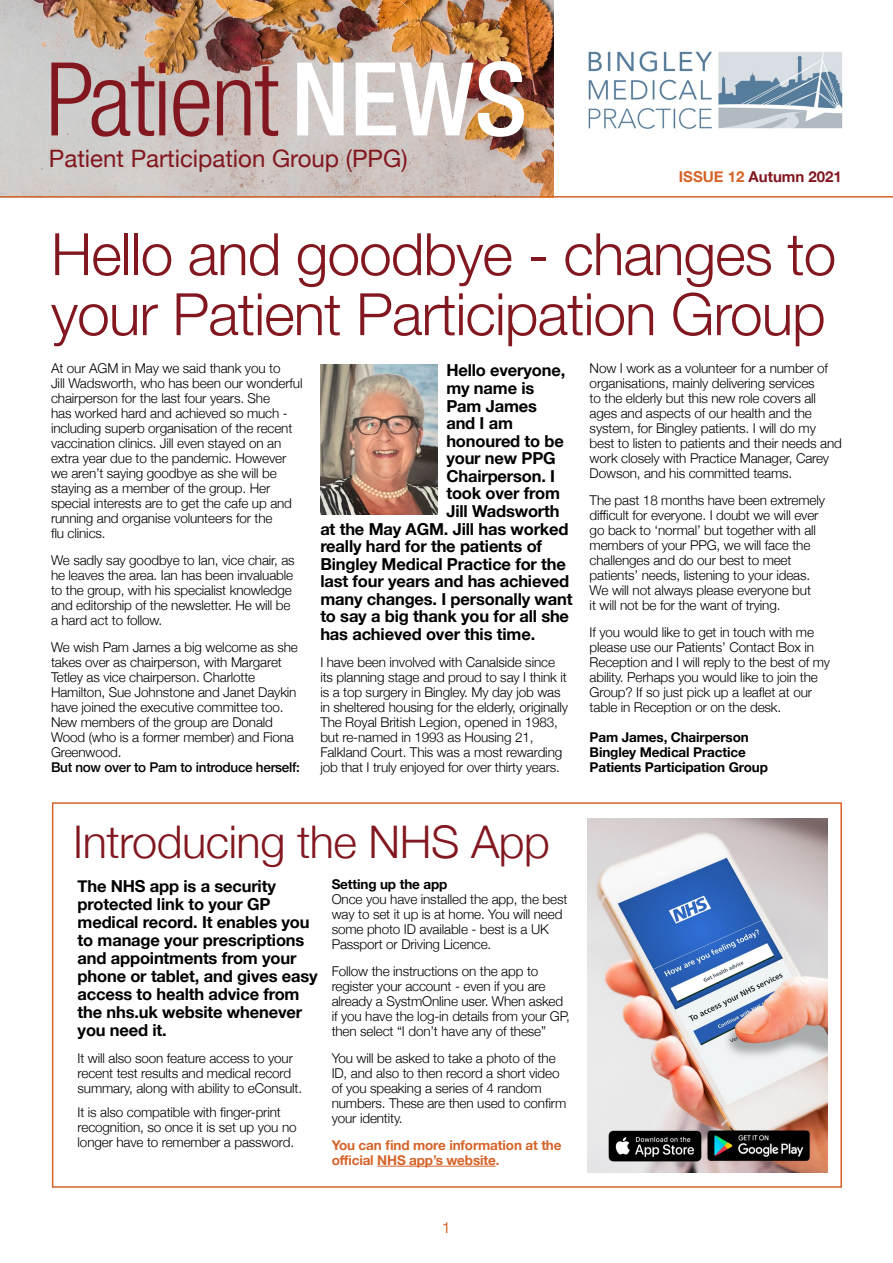
<style>
.page{position:relative;width:893px;height:1263px;background:#fff}
.page>*{position:absolute;margin:0;border:0;box-sizing:border-box;transform-origin:0 0}
.t1{font:300 condensed 102px "Helvetica Neue";letter-spacing:-.02em;color:#82171f}
.t2{font:300 58.5px/60px "Helvetica Neue";letter-spacing:-.015em;color:#82171f}
.t3{font:300 45px "Helvetica Neue";letter-spacing:-.01em;color:#82171f}
.t4{font:24px "Helvetica Neue";color:#82171f}
.t5{font:700 16.5px/18px "Helvetica Neue";letter-spacing:-.01em;color:#000}
.t6{font:700 15px "Helvetica Neue";color:#82171f}
.t7{font:15px "Helvetica Neue";color:#d66328}
.t8{font:300 13.5px/15px "Helvetica Neue";letter-spacing:-.01em;color:#000}
.t9{font:700 13.5px/15px "Helvetica Neue";letter-spacing:-.01em;color:#000}
.t10{font:700 13.5px/15px "Helvetica Neue";letter-spacing:-.01em;color:#d66328}
.t11{font:500 13.5px "Helvetica Neue";letter-spacing:-.02em;color:#000}
.s1{font-weight:500;color:#fff}
.s2{color:#d66328}
</style>
<div class="page">
<img style="left:0;top:0;width:554px;height:196px">
<img style="left:588px;top:51px;width:255px;height:78px">
<hr style="left:0;top:196px;width:893px;height:2px;background:#d66328">
<img style="left:320px;top:364px;width:118px;height:151px">
<img style="left:587px;top:818px;width:240px;height:354px">
<img style="left:609px;top:1130px;width:92px;height:31px">
<img style="left:707px;top:1130px;width:103px;height:31px">
<div style="left:52px;top:802px;width:790px;height:386px;border:2px solid #d66328"></div>
<hr style="left:377px;top:1166px;width:119px;height:1px;background:#d66328">
<h1 class="t1" style="left:46px;top:41px;width:483px">Patient<span class="s1">NEWS</span></h1>
<h3 class="t4" style="left:49px;top:141px;width:360px">Patient Participation Group (PPG)</h3>
<p class="t6" style="left:679px;top:164px;width:165px"><span class="s2">ISSUE 12</span> Autumn 2021</p>
<h2 class="t2" style="left:51px;top:220px;width:787px">Hello and goodbye - changes to your Patient Participation Group</h2>
<p class="t8" style="left:590px;top:360px;width:254px">Now I work as a volunteer for a number of organisations, mainly delivering services<br>to the elderly but this new role covers all ages and aspects of our health and the system, for Bingley patients. I will do my best to listen to patients and their needs and work closely with Practice Manager, Carey Dowson, and his committed teams.</p>
<p class="t8" style="left:590px;top:492px;width:237px">The past 18 months have been extremely difficult for everyone. I doubt we will ever go back to ‘normal’ but together with all members of your PPG, we will face the challenges and do our best to meet patients’ needs, listening to your ideas.<br>We will not always please everyone but<br>it will not be for the want of trying.</p>
<p class="t8" style="left:590px;top:624px;width:242px">If you would like to get in touch with me please use our Patients’ Contact Box in Reception and I will reply to the best of my ability. Perhaps you would like to join the Group? If so just pick up a leaflet at our table in Reception or on the desk.</p>
<p class="t9" style="left:590px;top:730px;width:180px">Pam James, Chairperson<br>Bingley Medical Practice<br>Patients Participation Group</p>
<p class="t8" style="left:51px;top:360px;width:253px">At our AGM in May we said thank you to<br>Jill Wadsworth, who has been our wonderful chairperson for the last four years. She<br>has worked hard and achieved so much - including superb organisation of the recent vaccination clinics. Jill even stayed on an extra year due to the pandemic. However we aren’t saying goodbye as she will be staying as a member of the group. Her special interests are to get the cafe up and running and organise volunteers for the<br>flu clinics.</p>
<p class="t8" style="left:51px;top:552px;width:245px">We sadly say goodbye to Ian, vice chair, as he leaves the area. Ian has been invaluable to the group, with his specialist knowledge and editorship of the newsletter. He will be a hard act to follow.</p>
<p class="t8" style="left:51px;top:639px;width:248px">We wish Pam James a big welcome as she takes over as chairperson, with Margaret Tetley as vice chairperson. Charlotte Hamilton, Sue Johnstone and Janet Daykin have joined the executive committee too.<br>New members of the group are Donald Wood (who is a former member) and Fiona Greenwood.</p>
<p class="t11" style="left:51px;top:757px;width:250px">But now over to Pam to introduce herself:</p>
<p class="t5" style="left:446px;top:362px;width:120px">Hello everyone,</p>
<p class="t5" style="left:446px;top:380px;width:89px">my name is</p>
<p class="t5" style="left:446px;top:397px;width:92px">Pam James</p>
<p class="t5" style="left:446px;top:415px;width:68px">and I am</p>
<p class="t5" style="left:446px;top:432px;width:119px">honoured to be</p>
<p class="t5" style="left:446px;top:450px;width:111px">your new PPG</p>
<p class="t5" style="left:446px;top:467px;width:110px">Chairperson. I</p>
<p class="t5" style="left:446px;top:485px;width:115px">took over from</p>
<p class="t5" style="left:446px;top:502px;width:115px">Jill Wadsworth</p>
<p class="t5" style="left:320px;top:520px;width:250px">at the May AGM. Jill has worked</p>
<p class="t5" style="left:320px;top:538px;width:223px">really hard for the patients of</p>
<p class="t5" style="left:320px;top:555px;width:247px">Bingley Medical Practice for the</p>
<p class="t5" style="left:320px;top:573px;width:250px">last four years and has achieved</p>
<p class="t5" style="left:320px;top:590px;width:254px">many changes. I personally want</p>
<p class="t5" style="left:320px;top:608px;width:250px">to say a big thank you for all she</p>
<p class="t5" style="left:320px;top:626px;width:216px">has achieved over this time.</p>
<p class="t8" style="left:320px;top:654px;width:249px">I have been involved with Canalside since its planning stage and proud to say I think it is a top surgery in Bingley. My day job was in sheltered housing for the elderly, originally The Royal British Legion, opened in 1983, but re-named in 1993 as Housing 21, Falkland Court. This was a most rewarding job that I truly enjoyed for over thirty years.</p>
<h3 class="t3" style="left:73px;top:805px;width:478px">Introducing the NHS App</h3>
<p class="t5" style="left:78px;top:877px;width:242px">The NHS app is a security protected link to your GP medical record. It enables you to manage your prescriptions and appointments from your phone or tablet, and gives easy access to health advice from the nhs.uk website whenever you need it.</p>
<p class="t8" style="left:78px;top:1049px;width:226px">It will also soon feature access to your recent test results and medical record summary, along with ability to eConsult.</p>
<p class="t8" style="left:78px;top:1103px;width:221px">It is also compatible with finger-print recognition, so once it is set up you no longer have to remember a password.</p>
<p class="t9" style="left:332px;top:877px;width:117px">Setting up the app</p>
<p class="t8" style="left:332px;top:890px;width:237px">Once you have installed the app, the best way to set it up is at home. You will need some photo ID available - best is a UK Passport or Driving Licence.</p>
<p class="t8" style="left:332px;top:962px;width:240px">Follow the instructions on the app to register your account - even if you are already a SystmOnline user. When asked if you have the log-in details from your GP, then select “I don’t have any of these”</p>
<p class="t8" style="left:332px;top:1049px;width:236px">You will be asked to take a photo of the<br>ID, and also to then record a short video of you speaking a series of 4 random numbers. These are then used to confirm your identity.</p>
<p class="t10" style="left:332px;top:1138px;width:231px">You can find more information at the official NHS app’s website.</p>
<p class="t7" style="left:442px;top:1216px;width:10px">1</p>
</div>
